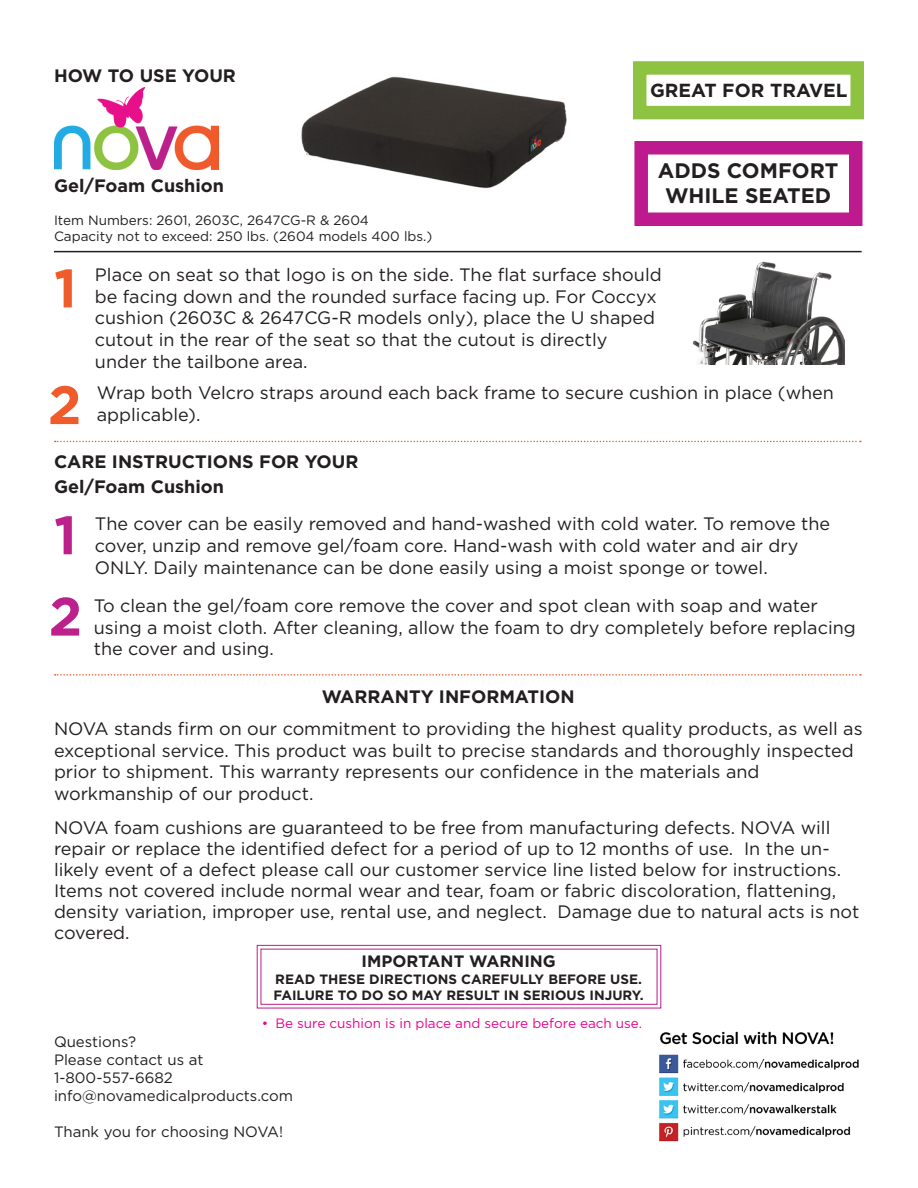
<style>
.page{position:relative;width:918px;height:1188px;background:#fff}
.page>*{position:absolute;margin:0;border:0;box-sizing:border-box;transform-origin:0 0}
.t1{font:700 54px "Gotham";color:#f05b2c}
.t2{font:700 54px "Gotham";color:#bc208b}
.t3{font:700 21px/25.2px "Gotham";color:#231f20;text-align:center}
.t4{font:700 18.9px "Gotham";color:#231f20}
.t5{font:18px/21.6px "Gotham";color:#231f20}
.t6{font:700 18px "Gotham";color:#231f20}
.t7{font:18px "Gotham";letter-spacing:-.02em;color:#231f20}
.t8{font:700 16.5px "Gotham";color:#231f20}
.t9{font:15px "Gotham";color:#231f20}
.t10{font:13.5px "Gotham";color:#231f20}
.t11{font:700 13.5px "Gotham";color:#231f20}
.t12{font:13.5px "Gotham";color:#ed028c}
</style>
<div class="page">
<hr style="left:54px;top:251px;width:808px;height:1px;background:#231f20">
<div style="left:633px;top:61px;width:231px;height:58px;border:14px solid #8ec342"></div>
<div style="left:634px;top:141px;width:228px;height:85px;border:14px solid #bd1a8d"></div>
<svg style="left:256px;top:945px;width:406px;height:64px"></svg>
<div style="left:261px;top:949px;width:396px;height:56px;border:1px solid #bd1a8d"></div>
<img style="left:54px;top:88px;width:164px;height:82px">
<svg style="left:55px;top:441px;width:806px;height:1px"></svg>
<svg style="left:55px;top:674px;width:806px;height:2px"></svg>
<img style="left:659px;top:1031px;width:200px;height:111px">
<img style="left:301px;top:76px;width:266px;height:113px">
<img style="left:692px;top:261px;width:152px;height:104px">
<p class="t6" style="left:54px;top:66px;width:183px">HOW TO USE YOUR</p>
<p class="t6" style="left:54px;top:175px;width:172px">Gel/Foam Cushion</p>
<p class="t10" style="left:54px;top:213px;width:317px">Item Numbers: 2601, 2603C, 2647CG-R &amp; 2604</p>
<p class="t10" style="left:54px;top:229px;width:380px">Capacity not to exceed: 250 lbs. (2604 models 400 lbs.)</p>
<p class="t4" style="left:650px;top:79px;width:199px">GREAT FOR TRAVEL</p>
<p class="t3" style="left:658px;top:158px;width:182px">ADDS COMFORT<br>WHILE SEATED</p>
<p class="t1" style="left:54px;top:257px;width:24px">1</p>
<p class="t5" style="left:95px;top:264px;width:568px">Place on seat so that logo is on the side. The flat surface should be facing down and the rounded surface facing up. For Coccyx cushion (2603C &amp; 2647CG-R models only), place the U shaped</p>
<p class="t5" style="left:95px;top:329px;width:514px">cutout in the rear of the seat so that the cutout is directly</p>
<p class="t5" style="left:95px;top:350px;width:214px">under the tailbone area.</p>
<p class="t1" style="left:48px;top:374px;width:35px">2</p>
<p class="t5" style="left:97px;top:382px;width:739px">Wrap both Velcro straps around each back frame to secure cushion in place (when applicable).</p>
<p class="t6" style="left:54px;top:451px;width:306px">CARE INSTRUCTIONS FOR YOUR</p>
<p class="t6" style="left:54px;top:476px;width:172px">Gel/Foam Cushion</p>
<p class="t2" style="left:54px;top:504px;width:24px">1</p>
<p class="t2" style="left:49px;top:585px;width:35px">2</p>
<p class="t5" style="left:95px;top:513px;width:737px">The cover can be easily removed and hand-washed with cold water. To remove the cover, unzip and remove gel/foam core. Hand-wash with cold water and air dry<br>ONLY. Daily maintenance can be done easily using a moist sponge or towel.</p>
<p class="t5" style="left:94px;top:595px;width:726px">To clean the gel/foam core remove the cover and spot clean with soap and water</p>
<p class="t5" style="left:94px;top:616px;width:763px">using a moist cloth. After cleaning, allow the foam to dry completely before replacing the cover and using.</p>
<p class="t6" style="left:322px;top:686px;width:255px">WARRANTY INFORMATION</p>
<p class="t5" style="left:54px;top:718px;width:810px">NOVA stands firm on our commitment to providing the highest quality products, as well as exceptional service. This product was built to precise standards and thoroughly inspected prior to shipment. This warranty represents our confidence in the materials and</p>
<p class="t5" style="left:54px;top:783px;width:261px">workmanship of our product.</p>
<p class="t5" style="left:54px;top:817px;width:778px">NOVA foam cushions are guaranteed to be free from manufacturing defects. NOVA will</p>
<p class="t5" style="left:54px;top:838px;width:807px;line-height:21px">repair or replace the identified defect for a period of up to 12 months of use. In the un&shy;likely event of a defect please call our customer service line listed below for instructions.<br>Items not covered include normal wear and tear, foam or fabric discoloration, flattening, density variation, improper use, rental use, and neglect. Damage due to natural acts is not</p>
<p class="t7" style="left:54px;top:923px;width:77px">covered.</p>
<p class="t8" style="left:362px;top:952px;width:196px">IMPORTANT WARNING</p>
<p class="t11" style="left:275px;top:971px;width:368px">READ THESE DIRECTIONS CAREFULLY BEFORE USE.</p>
<p class="t11" style="left:274px;top:987px;width:372px">FAILURE TO DO SO MAY RESULT IN SERIOUS INJURY.</p>
<p class="t12" style="left:262px;top:1016px;width:382px">• Be sure cushion is in place and secure before each use.</p>
<p class="t9" style="left:54px;top:1033px;width:84px">Questions?</p>
<p class="t9" style="left:54px;top:1051px;width:151px">Please contact us at</p>
<p class="t9" style="left:54px;top:1069px;width:120px">1-800-557-6682</p>
<p class="t9" style="left:54px;top:1087px;width:241px">info@novamedicalproducts.com</p>
<p class="t9" style="left:54px;top:1123px;width:231px">Thank you for choosing NOVA!</p>
</div>
